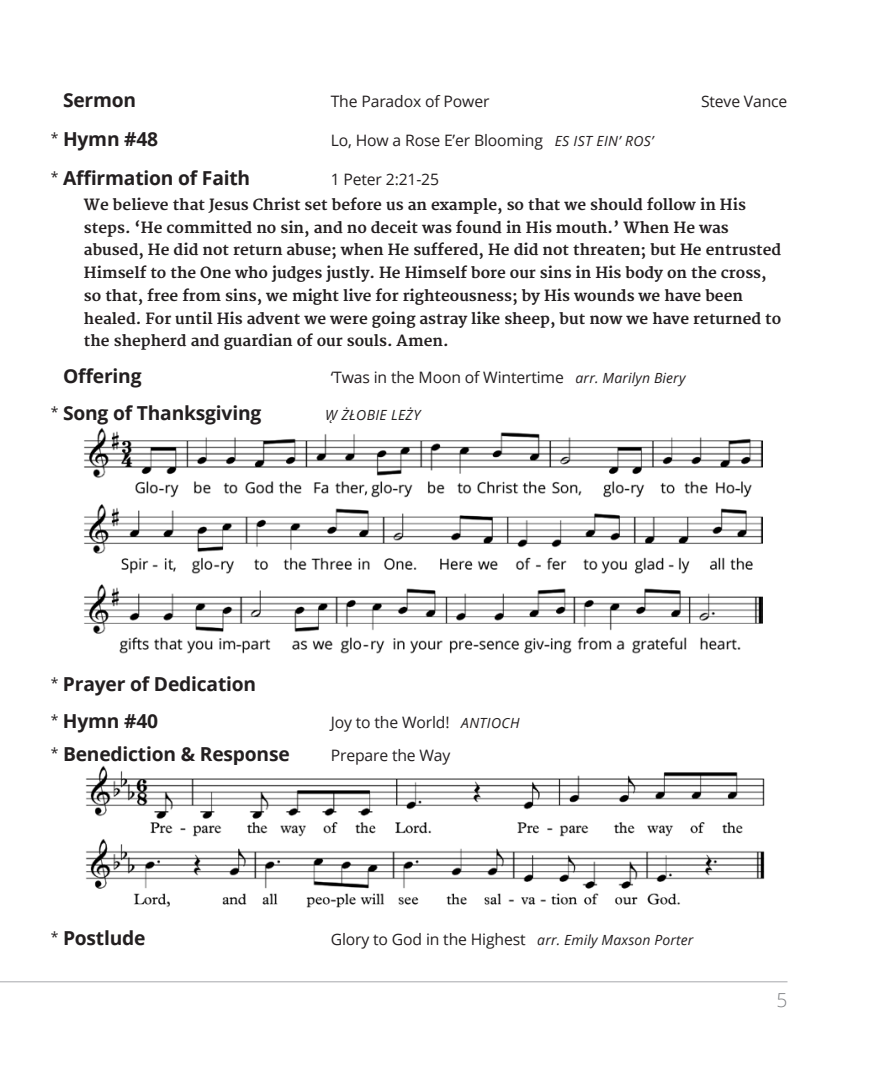
<style>
.page{position:relative;width:882px;height:1071px;background:#fff}
.page>*{position:absolute;margin:0;border:0;box-sizing:border-box;transform-origin:0 0}
.t1{font:700 19.25px/36.8px "Open Sans";letter-spacing:-.01em;color:#231f20}
.t2{font:300 19.25px "Open Sans";color:#808285}
.t3{font:15.75px "Open Sans";letter-spacing:-.01em;color:#231f20}
.t4{font:700 15.05px/22.8px "Merriweather";color:#231f20}
.t5{font:italic 14px "Open Sans";letter-spacing:.025em;color:#231f20}
.t6{font:14px "Open Sans";color:#231f20}
.s1{font-style:italic;font-size:14px}
</style>
<div class="page">
<hr style="left:0;top:981px;width:788px;height:1px;background:#a7a9ac">
<img style="left:84px;top:428px;width:679px;height:226px">
<img style="left:85px;top:766px;width:680px;height:142px">
<p class="t1" style="left:63px;top:81px;width:75px">Sermon</p>
<p class="t3" style="left:331px;top:90px;width:160px">The Paradox of Power</p>
<p class="t3" style="left:701px;top:90px;width:88px">Steve Vance</p>
<p class="t1" style="left:63px;top:120px;width:97px">Hymn #48</p>
<p class="t3" style="left:331px;top:129px;width:324px">Lo, How a Rose E’er Blooming <span class="s1">ES IST EIN’ ROS’</span></p>
<p class="t1" style="left:63px;top:159px;width:189px">Affirmation of Faith</p>
<p class="t3" style="left:331px;top:168px;width:110px">1 Peter 2:21-25</p>
<p class="t4" style="left:84px;top:194px;width:699px">We believe that Jesus Christ set before us an example, so that we should follow in His steps. ‘He committed no sin, and no deceit was found in His mouth.’ When He was abused, He did not return abuse; when He suffered, He did not threaten; but He entrusted Himself to the One who judges justly. He Himself bore our sins in His body on the cross, so that, free from sins, we might live for righteousness; by His wounds we have been healed. For until His advent we were going astray like sheep, but now we have returned to the shepherd and guardian of our souls. Amen.</p>
<p class="t1" style="left:63px;top:357px;width:80px">Offering</p>
<p class="t3" style="left:331px;top:367px;width:356px">‘Twas in the Moon of Wintertime <span class="s1">arr. Marilyn Biery</span></p>
<p class="t1" style="left:63px;top:394px;width:200px">Song of Thanksgiving</p>
<p class="t5" style="left:325px;top:405px;width:97px">˛W ŻŁOBIE LEŻY</p>
<p class="t6" style="left:51px;top:128px;width:9px">*</p>
<p class="t6" style="left:51px;top:167px;width:9px">*</p>
<p class="t6" style="left:51px;top:403px;width:9px">*</p>
<p class="t1" style="left:63px;top:665px;width:195px">Prayer of Dedication<br>Hymn #40</p>
<p class="t6" style="left:51px;top:674px;width:9px">*</p>
<p class="t6" style="left:51px;top:710px;width:9px">*</p>
<p class="t6" style="left:51px;top:743px;width:9px">*</p>
<p class="t3" style="left:331px;top:711px;width:190px">Joy to the World! <span class="s1">ANTIOCH</span></p>
<p class="t1" style="left:63px;top:735px;width:228px">Benediction &amp; Response</p>
<p class="t3" style="left:331px;top:745px;width:121px">Prepare the Way</p>
<p class="t1" style="left:63px;top:919px;width:84px">Postlude</p>
<p class="t3" style="left:331px;top:928px;width:364px">Glory to God in the Highest <span class="s1">arr. Emily Maxson Porter</span></p>
<p class="t6" style="left:51px;top:927px;width:9px">*</p>
<p class="t2" style="left:777px;top:987px;width:12px">5</p>
</div>
